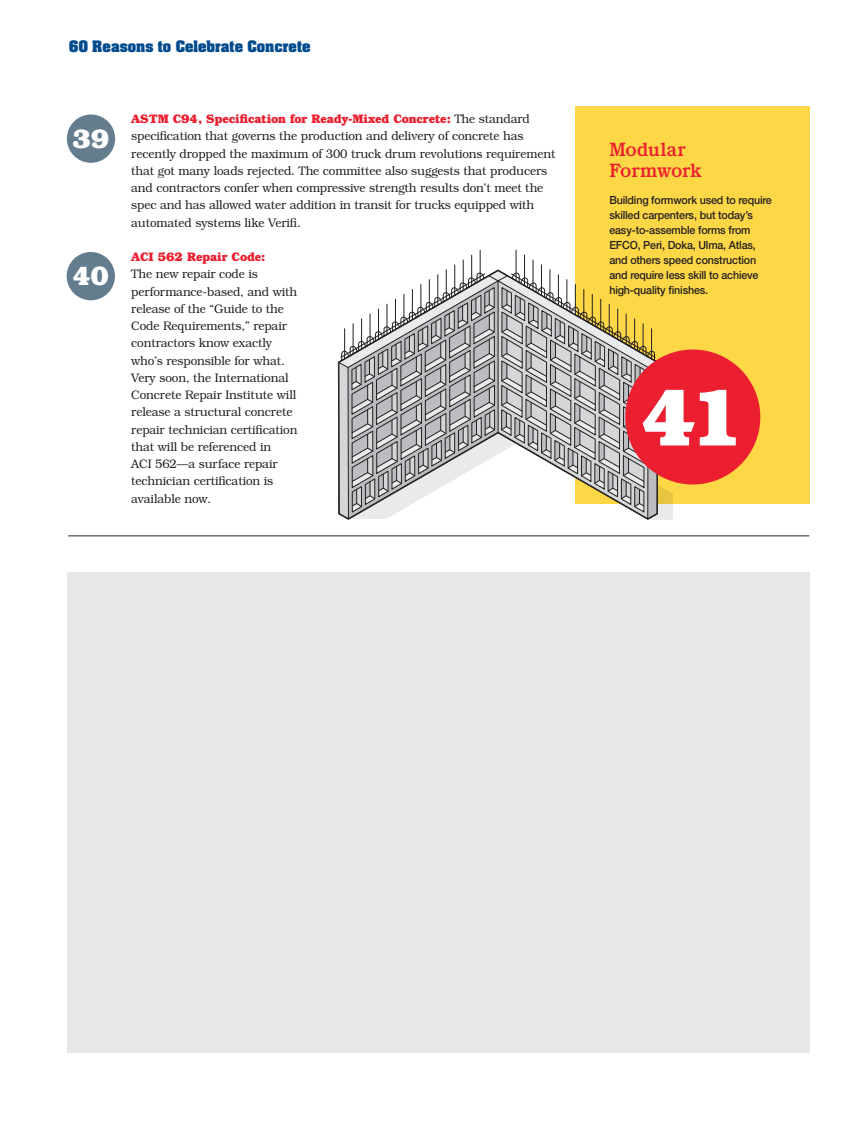
<style>
.page{position:relative;width:864px;height:1134px;background:#fff}
.page>*{position:absolute;margin:0;border:0;box-sizing:border-box;transform-origin:0 0}
.Sidebar_-_CC_head{font:700 82.5px "Bookman Std";color:#fff;scale:.95 1}
.Sidebar_-_CC_head-2{font:700 27px "Bookman Std";color:#fff;scale:.95 1}
.Sidebar_-_CC_head-3{font:500 19.5px/21px "Bookman Std";letter-spacing:-.015em;color:#eb1f2f;scale:.95 1}
.t1{font:700 13.5px "Aachen Std";color:#004a8d}
.Body_-_CC_no_indent{font:300 12.3px/17.2px "Bookman Std";letter-spacing:-.01em;color:#231f20;scale:.95 1}
.Sidebar_-_CC_body{font:500 11.25px/15px "Helvetica Neue LT Std";letter-spacing:-.015em;color:#231f20;scale:.95 1}
.s1{font-weight:700;color:#eb1f2f}
</style>
<div class="page">
<hr style="left:68px;top:535px;width:741px;height:1px;background:#231f20">
<div style="left:576px;top:106px;width:234px;height:397px;background:#fed747"></div>
<hr style="left:454px;top:265px;width:1px;height:30px;background:#231f20">
<hr style="left:463px;top:260px;width:1px;height:30px;background:#231f20">
<hr style="left:471px;top:255px;width:1px;height:30px;background:#231f20">
<hr style="left:480px;top:250px;width:1px;height:30px;background:#231f20">
<hr style="left:541px;top:265px;width:1px;height:30px;background:#231f20">
<hr style="left:533px;top:260px;width:1px;height:30px;background:#231f20">
<hr style="left:524px;top:255px;width:1px;height:30px;background:#231f20">
<hr style="left:516px;top:250px;width:1px;height:30px;background:#231f20">
<svg style="left:338px;top:270px;width:320px;height:249px"></svg>
<hr style="left:498px;top:281px;width:1px;height:151px;background:#231f20">
<div style="left:625px;top:350px;width:135px;height:134px;background:#eb1f2f;border-radius:50%"></div>
<div style="left:67px;top:115px;width:48px;height:48px;background:#637c8e;border-radius:50%"></div>
<div style="left:67px;top:252px;width:48px;height:48px;background:#637c8e;border-radius:50%"></div>
<div style="left:68px;top:572px;width:742px;height:481px;background:#e6e7e9"></div>
<p class="t1" style="left:69px;top:36px;width:243px">60 Reasons to Celebrate Concrete</p>
<p class="Sidebar_-_CC_head-2" style="left:73px;top:122px;width:40px">39</p>
<p class="Sidebar_-_CC_head-2" style="left:72px;top:259px;width:40px">40</p>
<p class="Body_-_CC_no_indent" style="left:131px;top:110px;width:448px"><span class="s1">ASTM C94, Specification for Ready-Mixed Concrete:</span> The standard specification that governs the production and delivery of concrete has recently dropped the maximum of 300 truck drum revolutions requirement that got many loads rejected. The committee also suggests that producers and contractors confer when compressive strength results don’t meet the spec and has allowed water addition in transit for trucks equipped with automated systems like Verifi.</p>
<p class="Body_-_CC_no_indent" style="left:131px;top:248px;width:176px"><span class="s1">ACI 562 Repair Code:<br></span>The new repair code is performance-based, and with release of the “Guide to the<br>Code Requirements,” repair contractors know exactly who’s responsible for what.<br>Very soon, the International<br>Concrete Repair Institute will release a structural concrete repair technician certification that will be referenced in<br>ACI 562—a surface repair technician certification is available now.</p>
<p class="Sidebar_-_CC_head-3" style="left:609px;top:139px;width:100px">Modular<br>Formwork</p>
<p class="Sidebar_-_CC_body" style="left:609px;top:192px;width:172px">Building formwork used to require skilled carpenters, but today’s easy-to-assemble forms from<br>EFCO, Peri, Doka, Ulma, Atlas, and others speed construction and require less skill to achieve high-quality finishes.</p>
<p class="Sidebar_-_CC_head" style="left:640px;top:366px;width:112px">41</p>
</div>
